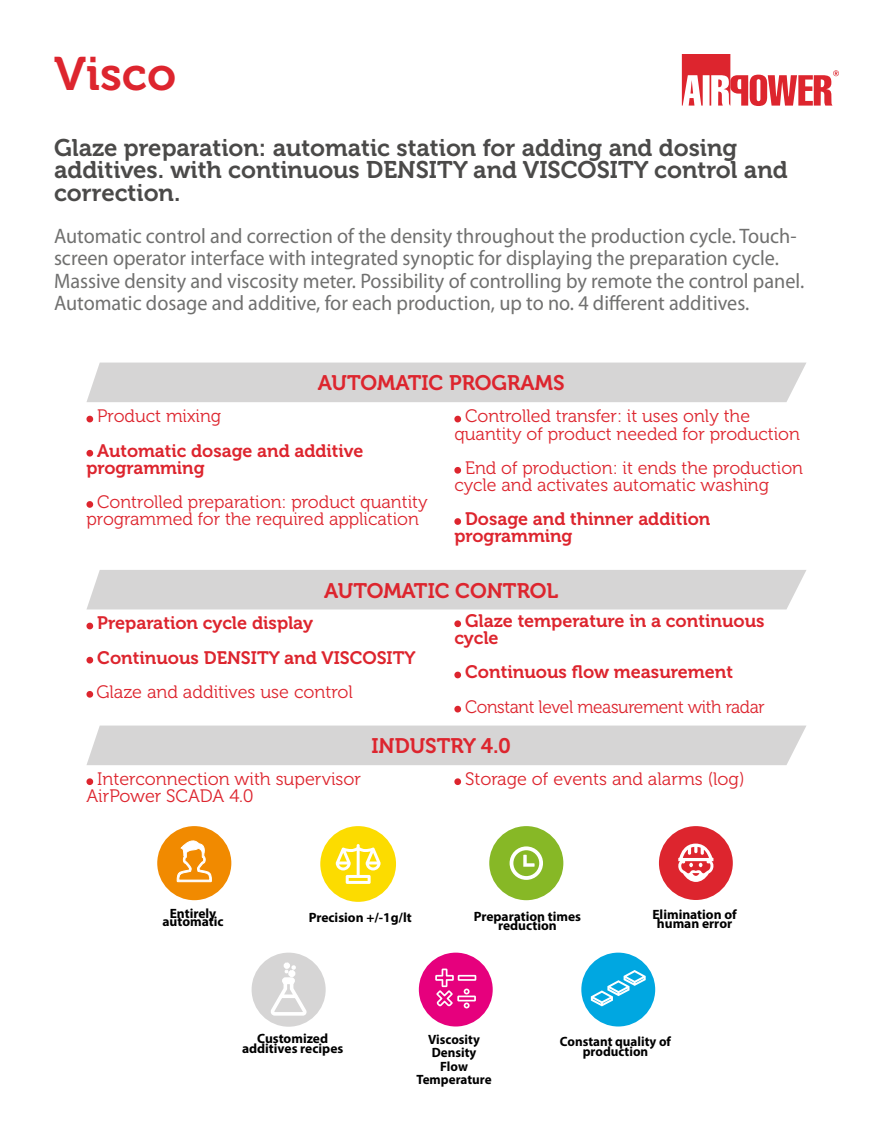
<style>
.page{position:relative;width:893px;height:1127px;background:#fff}
.page>*{position:absolute;margin:0;border:0;box-sizing:border-box;transform-origin:0 0}
.t1{font:46.8px "Museo 700";color:#dd252e}
.t2{font:24px/22.5px "Museo 700";color:#4b4a49}
.t3{font:21px/22.5px "Myriad Pro";color:#70706f;scale:.96 1}
.t4{font:21px "Museo 700";color:#dd252e}
.t5{font:18px/17.1px "Museo 300";color:#dd252e}
.t6{font:18px/17.1px "Museo 700";color:#dd252e}
.t7{font:18px "Museo 300";letter-spacing:-.02em;color:#dd252e;scale:.96 1}
.t8{font:700 13.5px/13.5px "Myriad Pro";color:#000;text-align:center}
</style>
<div class="page">
<div style="left:489px;top:826px;width:74px;height:74px;background:#87b826;border-radius:50%"></div>
<svg style="left:510px;top:846px;width:33px;height:34px"></svg>
<div style="left:157px;top:826px;width:74px;height:74px;background:#f18a00;border-radius:50%"></div>
<svg style="left:176px;top:840px;width:36px;height:42px"></svg>
<div style="left:659px;top:826px;width:74px;height:74px;background:#dd252e;border-radius:50%"></div>
<svg style="left:678px;top:843px;width:35px;height:39px"></svg>
<div style="left:320px;top:826px;width:76px;height:76px;background:#fcdc00;border-radius:50%"></div>
<svg style="left:336px;top:844px;width:45px;height:40px"></svg>
<div style="left:86px;top:362px;width:720px;height:40px;background:#d6d5d5"></div>
<div style="left:87px;top:570px;width:719px;height:39px;background:#d6d5d5"></div>
<div style="left:86px;top:725px;width:720px;height:40px;background:#d6d5d5"></div>
<svg style="left:86px;top:415px;width:8px;height:8px"></svg>
<svg style="left:86px;top:449px;width:8px;height:8px"></svg>
<svg style="left:86px;top:501px;width:8px;height:7px"></svg>
<svg style="left:454px;top:415px;width:7px;height:8px"></svg>
<svg style="left:454px;top:467px;width:7px;height:7px"></svg>
<svg style="left:454px;top:518px;width:7px;height:7px"></svg>
<svg style="left:86px;top:622px;width:8px;height:8px"></svg>
<svg style="left:86px;top:656px;width:8px;height:8px"></svg>
<svg style="left:86px;top:691px;width:8px;height:7px"></svg>
<svg style="left:454px;top:620px;width:7px;height:7px"></svg>
<svg style="left:454px;top:671px;width:7px;height:8px"></svg>
<svg style="left:454px;top:705px;width:7px;height:8px"></svg>
<svg style="left:86px;top:778px;width:8px;height:7px"></svg>
<svg style="left:454px;top:778px;width:7px;height:7px"></svg>
<div style="left:581px;top:952px;width:74px;height:74px;background:#00a7e1;border-radius:50%"></div>
<svg style="left:591px;top:970px;width:55px;height:36px"></svg>
<div style="left:252px;top:952px;width:74px;height:75px;background:#d6d5d5;border-radius:50%"></div>
<svg style="left:284px;top:962px;width:6px;height:7px"></svg>
<svg style="left:271px;top:965px;width:36px;height:51px"></svg>
<div style="left:419px;top:952px;width:74px;height:74px;background:#e6007d;border-radius:50%"></div>
<svg style="left:435px;top:968px;width:41px;height:40px"></svg>
<svg style="left:682px;top:54px;width:157px;height:52px"></svg>
<h1 class="t1" style="left:54px;top:48px;width:124px">Visco</h1>
<h2 class="t2" style="left:54px;top:137px;width:735px">Glaze preparation: automatic station for adding and dosing additives. with continuous DENSITY and VISCOSITY control and correction.</h2>
<p class="t3" style="left:54px;top:225px;width:783px">Automatic control and correction of the density throughout the production cycle. Touch&shy;screen operator interface with integrated synoptic for displaying the preparation cycle.<br>Massive density and viscosity meter. Possibility of controlling by remote the control panel.<br>Automatic dosage and additive, for each production, up to no. 4 different additives.</p>
<p class="t4" style="left:318px;top:371px;width:248px">AUTOMATIC PROGRAMS</p>
<p class="t5" style="left:97px;top:408px;width:125px">Product mixing</p>
<p class="t6" style="left:86px;top:442px;width:278px;text-indent:11px">Automatic dosage and additive programming</p>
<p class="t5" style="left:86px;top:493px;width:343px;text-align:center">Controlled preparation: product quantity programmed for the required application</p>
<p class="t5" style="left:454px;top:408px;width:347px;text-indent:11px">Controlled transfer: it uses only the quantity of product needed for production</p>
<p class="t5" style="left:454px;top:459px;width:350px;text-indent:11px">End of production: it ends the production cycle and activates automatic washing</p>
<p class="t6" style="left:454px;top:510px;width:257px;text-indent:11px">Dosage and thinner addition programming</p>
<p class="t4" style="left:324px;top:579px;width:236px">AUTOMATIC CONTROL</p>
<p class="t6" style="left:97px;top:606px;width:320px;line-height:34.2px">Preparation cycle display<br>Continuous DENSITY and VISCOSITY</p>
<p class="t5" style="left:96px;top:683px;width:258px">Glaze and additives use control</p>
<p class="t6" style="left:454px;top:612px;width:312px;text-indent:11px">Glaze temperature in a continuous cycle</p>
<p class="t6" style="left:465px;top:664px;width:269px">Continuous flow measurement</p>
<p class="t7" style="left:465px;top:696px;width:313px">Constant level measurement with radar</p>
<p class="t4" style="left:371px;top:734px;width:141px">INDUSTRY 4.0</p>
<p class="t5" style="left:86px;top:771px;width:276px;text-indent:11px">Interconnection with supervisor<br>AirPower SCADA 4.0</p>
<p class="t5" style="left:465px;top:771px;width:281px">Storage of events and alarms (log)</p>
<p class="t8" style="left:170px;top:906px;width:48px">Entirely</p>
<p class="t8" style="left:162px;top:915px;width:63px">automatic</p>
<p class="t8" style="left:309px;top:910px;width:105px">Precision +/-1g/lt</p>
<p class="t8" style="left:474px;top:911px;width:109px;line-height:9.6px">Preparation times reduction</p>
<p class="t8" style="left:652px;top:907px;width:86px">Elimination of</p>
<p class="t8" style="left:657px;top:916px;width:77px">human error</p>
<p class="t8" style="left:242px;top:1033px;width:103px;line-height:9.6px">Customized additives recipes</p>
<p class="t8" style="left:417px;top:1032px;width:76px">Viscosity<br>Density<br>Flow<br>Temperature</p>
<p class="t8" style="left:560px;top:1035px;width:113px;line-height:10.5px">Constant quality of production</p>
</div>
